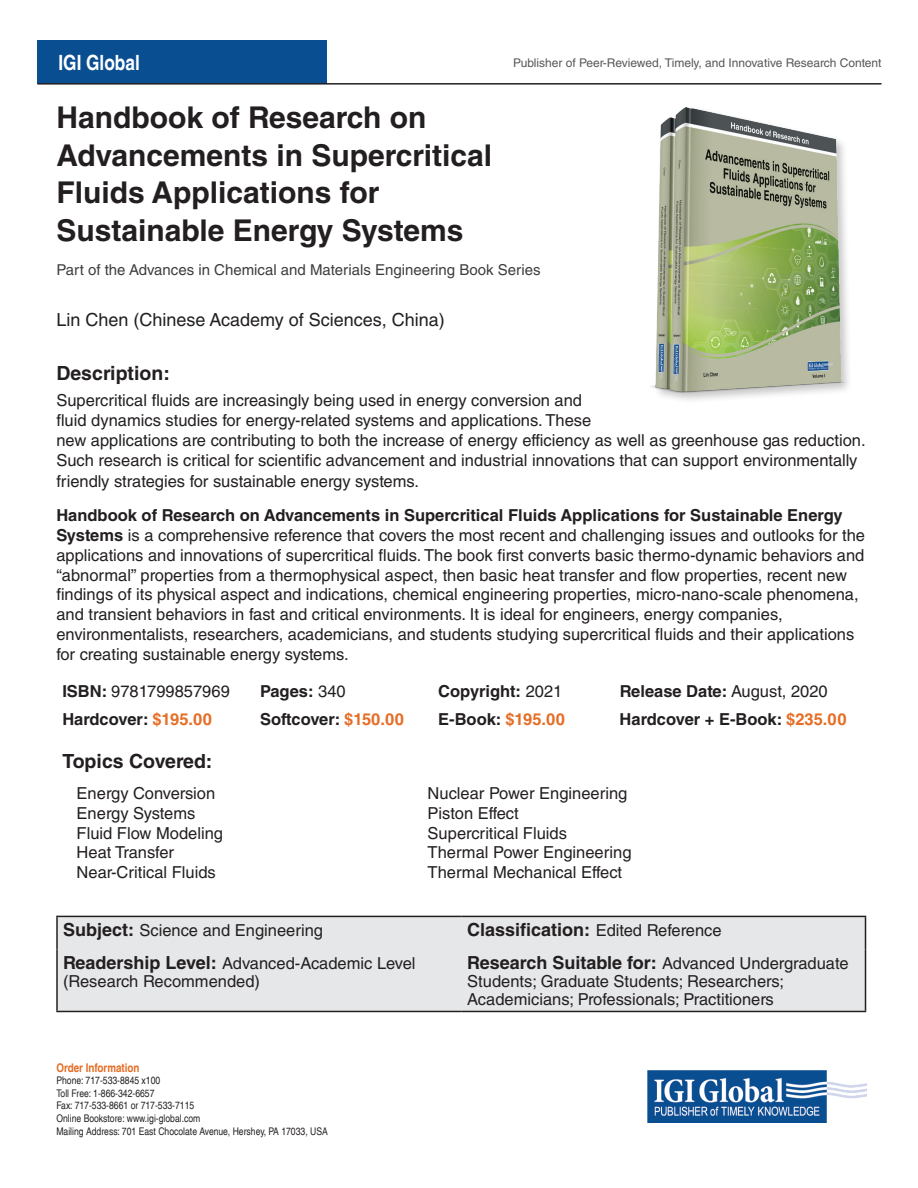
<style>
.page{position:relative;width:918px;height:1188px;background:#fff}
.page>*{position:absolute;margin:0;border:0;box-sizing:border-box;transform-origin:0 0}
.t1{font:700 30px/37.5px "Helvetica LT Std";color:#231f20}
.t2{font:700 condensed 21px "Helvetica LT";color:#fff}
.t3{font:700 19.5px "Helvetica LT Std";color:#231f20}
.t4{font:18px "Helvetica LT Std";color:#231f20}
.t5{font:700 18px "Helvetica LT Std";color:#231f20}
.t6{font:16.5px/19.8px "Helvetica LT Std";color:#231f20}
.t7{font:700 16.5px "Helvetica LT Std";color:#231f20}
.t8{font:15px "Helvetica LT Std";color:#3e3e3f}
.t9{font:12px "Helvetica LT Std";color:#57585a}
.t10{font:700 condensed 12px "Helvetica LT";color:#e56d25}
.t11{font:condensed 10.5px/12.6px "Helvetica LT";color:#231f20}
.s1{font-weight:700}
.s2{font-weight:400}
.s3{color:#e56d25}
.s4{font-weight:700;font-size:18px}
.s5{font-weight:400;font-size:16.5px}
</style>
<div class="page">
<div style="left:37px;top:41px;width:290px;height:43px;background:#094e91"></div>
<img style="left:647px;top:1071px;width:219px;height:51px">
<hr style="left:37px;top:83px;width:845px;height:2px;background:#231f20">
<div style="left:650px;top:105px;width:206px;height:299px;background:#231f20;opacity:.25"></div>
<img style="left:650px;top:108px;width:206px;height:286px">
<div style="left:58px;top:917px;width:807px;height:94px;background:#e6e7e9"></div>
<hr style="left:56px;top:916px;width:405px;height:1px;background:#231f20">
<hr style="left:56px;top:917px;width:2px;height:32px;background:#231f20">
<hr style="left:461px;top:916px;width:405px;height:1px;background:#231f20">
<hr style="left:865px;top:917px;width:1px;height:32px;background:#231f20">
<hr style="left:56px;top:949px;width:2px;height:62px;background:#231f20">
<hr style="left:865px;top:949px;width:1px;height:62px;background:#231f20">
<hr style="left:56px;top:1011px;width:405px;height:1px;background:#231f20">
<hr style="left:461px;top:1011px;width:405px;height:1px;background:#231f20">
<p class="t2" style="left:58px;top:50px;width:83px">IGI Global</p>
<p class="t9" style="left:513px;top:55px;width:370px">Publisher of Peer-Reviewed, Timely, and Innovative Research Content</p>
<h1 class="t1" style="left:56px;top:99px;width:437px">Handbook of Research on<br>Advancements in Supercritical<br>Fluids Applications for<br>Sustainable Energy Systems</h1>
<p class="t8" style="left:56px;top:261px;width:486px">Part of the Advances in Chemical and Materials Engineering Book Series</p>
<p class="t4" style="left:56px;top:310px;width:390px">Lin Chen (Chinese Academy of Sciences, China)</p>
<p class="t3" style="left:56px;top:361px;width:115px">Description:</p>
<p class="t6" style="left:56px;top:390px;width:811px">Supercritical fluids are increasingly being used in energy conversion and<br>fluid dynamics studies for energy-related systems and applications. These<br>new applications are contributing to both the increase of energy efficiency as well as greenhouse gas reduction.<br>Such research is critical for scientific advancement and industrial innovations that can support environmentally</p>
<p class="t6" style="left:56px;top:471px;width:364px">friendly strategies for sustainable energy systems.</p>
<p class="t6" style="left:56px;top:505px;width:810px"><span class="s1">Handbook of Research on Advancements in Supercritical Fluids Applications for Sustainable Energy Systems</span> is a comprehensive reference that covers the most recent and challenging issues and outlooks for the applications and innovations of supercritical fluids. The book first converts basic thermo-dynamic behaviors and “abnormal” properties from a thermophysical aspect, then basic heat transfer and flow properties, recent new findings of its physical aspect and indications, chemical engineering properties, micro-nano-scale phenomena, and transient behaviors in fast and critical environments. It is ideal for engineers, energy companies, environmentalists, researchers, academicians, and students studying supercritical fluids and their applications for creating sustainable energy systems.</p>
<p class="t6" style="left:62px;top:681px;width:169px"><span class="s1">ISBN:</span> 9781799857969</p>
<p class="t7" style="left:260px;top:681px;width:87px">Pages: <span class="s2">340</span></p>
<p class="t7" style="left:438px;top:681px;width:126px">Copyright: <span class="s2">2021</span></p>
<p class="t7" style="left:620px;top:681px;width:210px">Release Date: <span class="s2">August, 2020</span></p>
<p class="t7" style="left:62px;top:709px;width:151px">Hardcover: <span class="s3">$195.00</span></p>
<p class="t7" style="left:260px;top:709px;width:145px">Softcover: <span class="s3">$150.00</span></p>
<p class="t7" style="left:438px;top:709px;width:128px">E-Book: <span class="s3">$195.00</span></p>
<p class="t7" style="left:620px;top:709px;width:228px">Hardcover + E-Book: <span class="s3">$235.00</span></p>
<p class="t3" style="left:62px;top:749px;width:152px">Topics Covered:</p>
<p class="t6" style="left:77px;top:783px;width:148px">Energy Conversion<br>Energy Systems<br>Fluid Flow Modeling<br>Heat Transfer<br>Near-Critical Fluids</p>
<p class="t6" style="left:428px;top:783px;width:205px">Nuclear Power Engineering<br>Piston Effect<br>Supercritical Fluids<br>Thermal Power Engineering<br>Thermal Mechanical Effect</p>
<p class="t6" style="left:63px;top:921px;width:262px"><span class="s4">Subject:</span> Science and Engineering</p>
<p class="t5" style="left:467px;top:919px;width:256px">Classification: <span class="s5">Edited Reference</span></p>
<p class="t6" style="left:63px;top:955px;width:354px;line-height:18px"><span class="s4">Readership Level:</span> Advanced-Academic Level (Research Recommended)</p>
<p class="t6" style="left:467px;top:955px;width:383px;line-height:18px"><span class="s4">Research Suitable for:</span> Advanced Undergraduate<br>Students; Graduate Students; Researchers;<br>Academicians; Professionals; Practitioners</p>
<p class="t10" style="left:56px;top:1060px;width:85px">Order Information</p>
<p class="t11" style="left:56px;top:1074px;width:273px">Phone: 717-533-8845 x100<br>Toll Free: 1-866-342-6657<br>Fax: 717-533-8661 or 717-533-7115<br>Online Bookstore: www.igi-global.com<br>Mailing Address: 701 East Chocolate Avenue, Hershey, PA 17033, USA</p>
</div>
